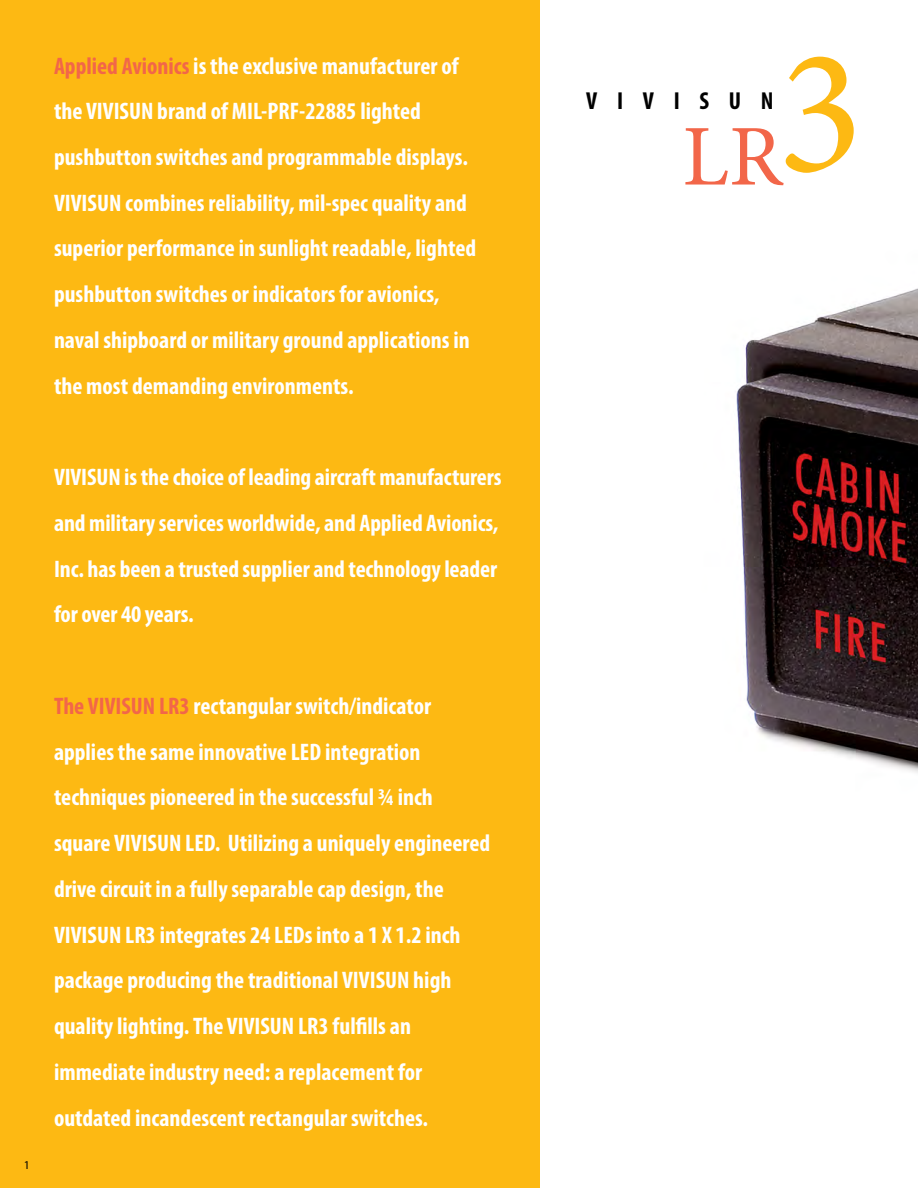
<style>
.page{position:relative;width:918px;height:1188px;background:#fff}
.page>*{position:absolute;margin:0;border:0;box-sizing:border-box;transform-origin:0 0}
.t1{font:86.7px "Minion Pro";color:#f26649}
.t2{font:700 condensed 24.6px "Myriad Pro";letter-spacing:.8em;color:#000}
.t3{font:700 condensed 24px/45.8px "Myriad Pro";color:#fff}
.t4{font:12px "Myriad Pro";color:#000}
.s1{color:#f26649}
</style>
<div class="page">
<div style="left:0;top:0;width:540px;height:1188px;background:#fdb913"></div>
<img style="left:736px;top:288px;width:182px;height:485px">
<p class="t3" style="left:54px;top:42px;width:424px"><span class="s1">Applied Avionics</span> is the exclusive manufacturer of the VIVISUN brand of MIL-PRF-22885 lighted pushbutton switches and programmable displays.<br>VIVISUN combines reliability, mil-spec quality and superior performance in sunlight readable, lighted pushbutton switches or indicators for avionics, naval shipboard or military ground applications in the most demanding environments.</p>
<p class="t3" style="left:54px;top:454px;width:449px">VIVISUN is the choice of leading aircraft manufacturers and military services worldwide, and Applied Avionics, Inc. has been a trusted supplier and technology leader for over 40 years.</p>
<p class="t4" style="left:24px;top:1157px;width:8px">1</p>
<p class="t3" style="left:54px;top:683px;width:438px"><span class="s1">The VIVISUN LR3</span> rectangular switch/indicator applies the same innovative LED integration techniques pioneered in the successful ¾ inch square VIVISUN LED. Utilizing a uniquely engineered drive circuit in a fully separable cap design, the VIVISUN LR3 integrates 24 LEDs into a 1 X 1.2 inch package producing the traditional VIVISUN high quality lighting. The VIVISUN LR3 fulfills an immediate industry need: a replacement for outdated incandescent rectangular switches.</p>
<h1 class="t1" style="left:682px;top:99px;width:183px">LR<sup>3</sup></h1>
<p class="t2" style="left:586px;top:86px;width:189px">VIVISUN</p>
</div>
